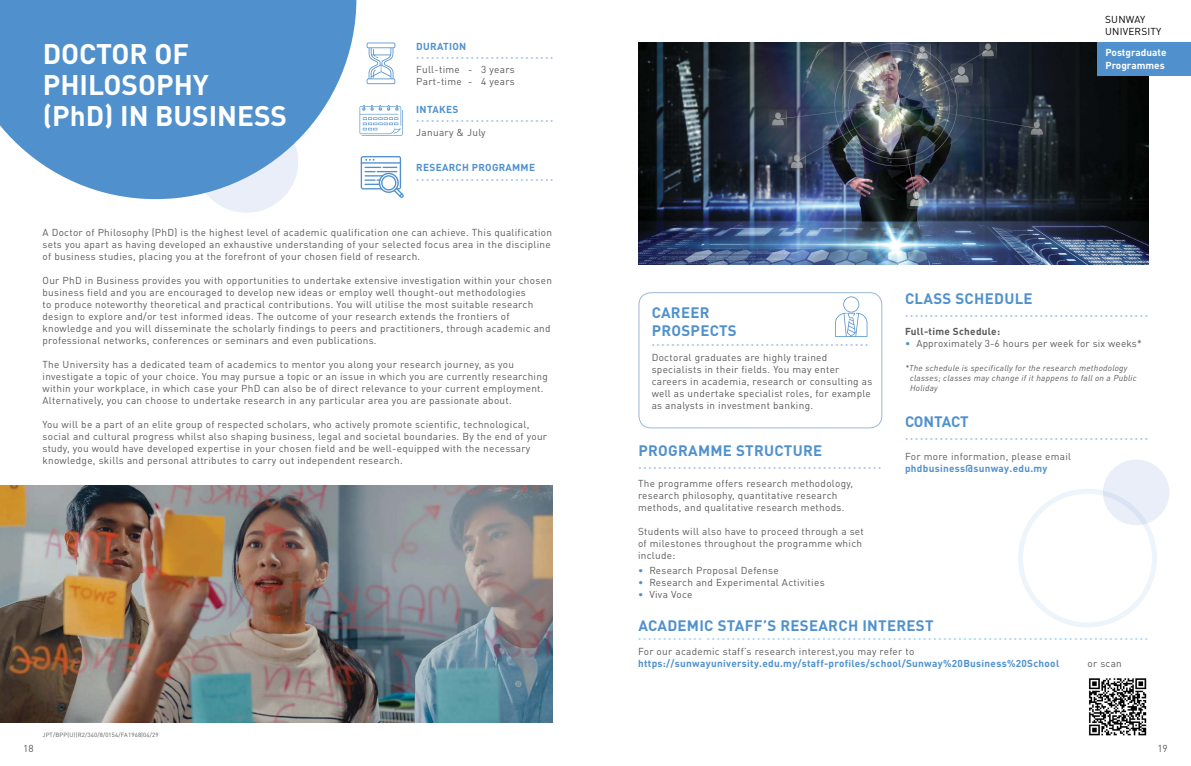
<style>
.page{position:relative;width:1191px;height:766px;background:#fff}
.page>*{position:absolute;margin:0;border:0;box-sizing:border-box;transform-origin:0 0}
.t1{font:700 28px/31px "DIN Pro";color:#fff}
.t2{font:700 15px/18px "DIN Pro";letter-spacing:.02em;color:#5091cd}
.t3{font:10px/12px "DIN Pro";letter-spacing:.03em;color:#58595b}
.t4{font:700 10px "DIN Pro";letter-spacing:.03em;color:#5091cd}
.t5{font:10px "DIN Pro";letter-spacing:.03em;color:#58595b}
.t6{font:700 10px/12px "DIN Pro";color:#fff}
.t7{font:700 10px "DIN Pro";color:#58595b}
.t8{font:10px/12px "DIN Pro";letter-spacing:.02em;color:#000}
.t9{font:italic 8.5px/10.2px "DIN Pro";letter-spacing:.03em;color:#58595b}
.t10{font:6px "DIN Pro";color:#a4bfe4}
.t11{font:6px "DIN Pro";color:#9ed2f1}
.t12{font:6px "DIN Pro";letter-spacing:.03em;color:#58595b}
.s1{color:#5091cd}
</style>
<div class="page">
<div style="left:638px;top:292px;width:244px;height:136px;border:1px solid #9cb6d9;border-radius:12px"></div>
<div style="left:195px;top:110px;width:103px;height:103px;background:#e9eef8;border-radius:50%"></div>
<svg style="left:0;top:0;width:356px;height:199px;fill:#5091cd"></svg>
<img style="left:0;top:485px;width:553px;height:237px">
<svg style="left:359px;top:105px;width:44px;height:31px"></svg>
<svg style="left:367px;top:43px;width:28px;height:41px"></svg>
<svg style="left:361px;top:156px;width:43px;height:42px"></svg>
<img style="left:638px;top:43px;width:510px;height:221px">
<svg style="left:835px;top:296px;width:32px;height:41px"></svg>
<div style="left:1103px;top:459px;width:66px;height:66px;background:#e9eef8;border-radius:50%"></div>
<div style="left:1018px;top:488px;width:139px;height:139px;border:5px solid #5091cd;border-radius:50%"></div>
<div style="left:1097px;top:43px;width:94px;height:33px;background:#5091cd"></div>
<img style="left:1088px;top:678px;width:59px;height:58px">
<h1 class="t1" style="left:43px;top:37px;width:71px">DO CTOR</h1>
<h1 class="t1" style="left:154px;top:37px;width:17px">OF</h1>
<h1 class="t1" style="left:43px;top:68px;width:16px">PHILO</h1>
<h1 class="t1" style="left:43px;top:68px;width:246px;text-indent:79px">SOPHY<br>(PhD) IN BUSINESS</h1>
<p class="t4" style="left:416px;top:39px;width:8px">DURATION</p>
<p class="t10" style="left:416px;top:53px;width:139px">••••••••••••••••••••••••••••</p>
<p class="t3" style="left:416px;top:62px;width:100px">Full-time - 3 years<br>Part-time - 4 years</p>
<p class="t4" style="left:416px;top:102px;width:7px">INTA</p>
<p class="t4" style="left:439px;top:102px;width:21px">KES</p>
<p class="t10" style="left:416px;top:116px;width:139px">••••••••••••••••••••••••••••</p>
<p class="t3" style="left:416px;top:125px;width:71px">January &amp; July</p>
<p class="t4" style="left:416px;top:160px;width:27px">RESEAR</p>
<p class="t4" style="left:455px;top:160px;width:25px">CH PROGRAMME</p>
<p class="t10" style="left:416px;top:175px;width:139px">••••••••••••••••••••••••••••</p>
<p class="t3" style="left:43px;top:225px;width:511px">A Doctor of Philosophy (PhD) is the highest level of academic qualification one can achieve. This qualification sets you apart as having developed an exhaustive understanding of your selected focus area in the discipline of business studies, placing you at the forefront of your chosen field of research.</p>
<p class="t3" style="left:43px;top:273px;width:511px">Our PhD in Business provides you with opportunities to undertake extensive investigation within your chosen business field and you are encouraged to develop new ideas or employ well thought-out methodologies<br>to produce noteworthy theoretical and practical contributions. You will utilise the most suitable research design to explore and/or test informed ideas. The outcome of your research extends the frontiers of knowledge and you will disseminate the scholarly findings to peers and practitioners, through academic and professional networks, conferences or seminars and even publications.</p>
<p class="t3" style="left:43px;top:357px;width:507px">The University has a dedicated team of academics to mentor you along your research journey, as you investigate a topic of your choice. You may pursue a topic or an issue in which you are currently researching within your workplace, in which case your PhD can also be of direct relevance to your current employment.<br>Alternatively, you can choose to undertake research in any particular area you are passionate about.</p>
<p class="t3" style="left:43px;top:417px;width:506px">You will be a part of an elite group of respected scholars, who actively promote scientific, technological, social and cultural progress whilst also shaping business, legal and societal boundaries. By the end of your study, you would have developed expertise in your chosen field and be well-equipped with the necessary knowledge, skills and personal attributes to carry out independent research.</p>
<p class="t12" style="left:43px;top:730px;width:118px">JPT/BPP(U)(R2/340/8/0154/FA1968)04/29</p>
<p class="t8" style="left:1105px;top:12px;width:58px">SUNWAY<br>UNIVERSITY</p>
<p class="t6" style="left:1105px;top:46px;width:63px">Postgraduate<br>Programmes</p>
<h2 class="t2" style="left:651px;top:303px;width:21px">CAREER<br>PRO</h2>
<h2 class="t2" style="left:681px;top:321px;width:57px">SPE CTS</h2>
<p class="t10" style="left:651px;top:340px;width:218px">••••••••••••••••••••••••••••••••••••••••••••</p>
<p class="t3" style="left:651px;top:350px;width:222px">Doctoral graduates are highly trained specialists in their fields. You may enter careers in academia, research or consulting as well as undertake specialist roles, for example as analysts in investment banking.</p>
<h2 class="t2" style="left:638px;top:441px;width:12px">PROGRAMME</h2>
<h2 class="t2" style="left:736px;top:441px;width:20px">STRU</h2>
<h2 class="t2" style="left:774px;top:441px;width:20px">CTURE</h2>
<p class="t10" style="left:638px;top:463px;width:244px">•••••••••••••••••••••••••••••••••••••••••••••••••</p>
<p class="t3" style="left:638px;top:476px;width:217px">The programme offers research methodology, research philosophy, quantitative research methods, and qualitative research methods.</p>
<p class="t3" style="left:638px;top:524px;width:227px">Students will also have to proceed through a set of milestones throughout the programme which include:</p>
<p class="t3" style="left:638px;top:563px;width:142px"><span class="s1">•</span> Research Proposal Defense</p>
<p class="t3" style="left:638px;top:575px;width:188px"><span class="s1">•</span> Research and Experimental Activities</p>
<p class="t3" style="left:638px;top:587px;width:56px"><span class="s1">•</span> Viva Voce</p>
<h2 class="t2" style="left:905px;top:288px;width:80px">CLASS SCHEDULE</h2>
<p class="t10" style="left:905px;top:311px;width:244px">•••••••••••••••••••••••••••••••••••••••••••••••••</p>
<p class="t7" style="left:905px;top:324px;width:97px">Full-time Schedule:</p>
<p class="t3" style="left:905px;top:336px;width:238px"><span class="s1">•</span> Approximately 3-6 hours per week for six weeks*</p>
<p class="t9" style="left:910px;top:361px;width:228px;text-indent:-5px">*The schedule is specifically for the research methodology classes; classes may change if it happens to fall on a Public<br>Holiday</p>
<h2 class="t2" style="left:905px;top:412px;width:19px">CONTA</h2>
<h2 class="t2" style="left:951px;top:412px;width:18px">CT</h2>
<p class="t10" style="left:905px;top:434px;width:244px">•••••••••••••••••••••••••••••••••••••••••••••••••</p>
<p class="t3" style="left:905px;top:449px;width:168px">For more information, please email</p>
<p class="t4" style="left:905px;top:461px;width:144px">phdbusiness@sunway.edu.my</p>
<h2 class="t2" style="left:638px;top:616px;width:30px">ACADEMI</h2>
<h2 class="t2" style="left:704px;top:616px;width:33px">C STAFF</h2>
<h2 class="t2" style="left:763px;top:616px;width:57px">’S RESEAR</h2>
<h2 class="t2" style="left:838px;top:616px;width:34px">CH INTERE</h2>
<h2 class="t2" style="left:916px;top:616px;width:18px">ST</h2>
<p class="t11" style="left:638px;top:635px;width:511px">••••••••••••• ••••••••••••••••••••••••••••••••••••••••••••••••••••••••••••••••••••••••••••••••••••••••</p>
<p class="t5" style="left:638px;top:644px;width:278px">For our academic staff’s research interest,you may refer to</p>
<p class="t4" style="left:638px;top:656px;width:423px">https://sunwayuniversity.edu.my/staff-profiles/school/Sunway%20Business%20School</p>
<p class="t5" style="left:1087px;top:656px;width:36px">or scan</p>
<p class="t3" style="left:23px;top:741px;width:12px">18</p>
<p class="t3" style="left:1157px;top:741px;width:12px">19</p>
</div>
